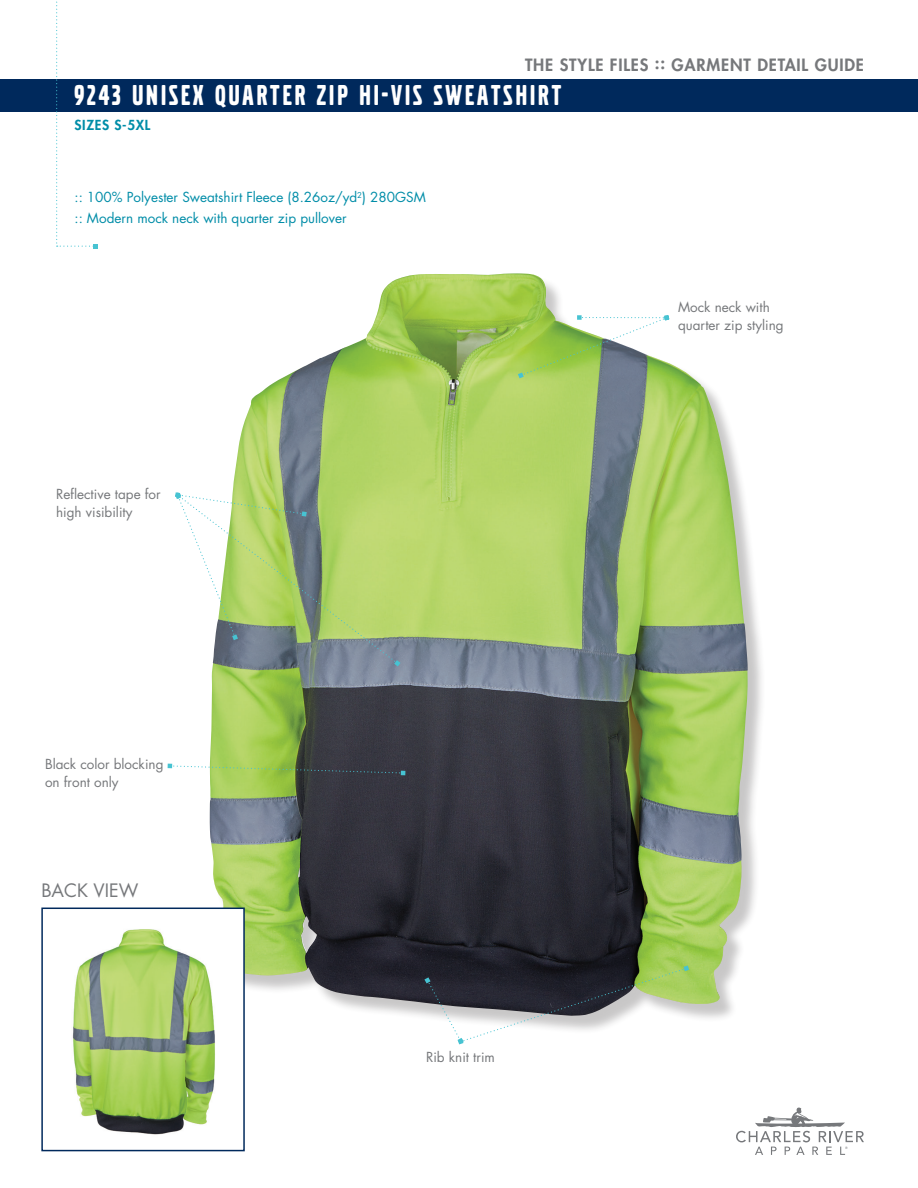
<style>
.page{position:relative;width:918px;height:1188px;background:#fff}
.page>*{position:absolute;margin:0;border:0;box-sizing:border-box;transform-origin:0 0}
.product_name{font:30px "Volvo Broad";letter-spacing:.1em;color:#fff}
.t1{font:18px "Futura Std";color:#76787b}
.product_name-2{font:800 16.5px "Futura Std";letter-spacing:.05em;color:#76787b}
.Feature_Bullet_Point{font:13.5px/18px "Futura Std";color:#76787b}
.top_bullets{font:13.5px "Futura Std";color:#008da8}
.sizes{font:800 13.5px "Futura Std";letter-spacing:.05em;color:#008da8}
</style>
<div class="page">
<div style="left:212px;top:276px;width:554px;height:758px;background:#231f20;opacity:.25"></div>
<img style="left:210px;top:274px;width:300px;height:723px">
<div style="left:0;top:79px;width:918px;height:33px;background:#00295c"></div>
<svg style="left:56px;top:1px;width:41px;height:247px"></svg>
<svg style="left:424px;top:966px;width:265px;height:78px"></svg>
<svg style="left:168px;top:764px;width:237px;height:11px"></svg>
<svg style="left:518px;top:315px;width:152px;height:63px"></svg>
<svg style="left:175px;top:492px;width:226px;height:174px"></svg>
<svg style="left:736px;top:1107px;width:128px;height:48px"></svg>
<div style="left:42px;top:908px;width:202px;height:243px;background:#fff"></div>
<img style="left:72px;top:929px;width:143px;height:206px">
<div style="left:41px;top:908px;width:204px;height:243px;border:2px solid #00295c"></div>
<p class="product_name-2" style="left:525px;top:54px;width:340px">THE STYLE FILES :: GARMENT DETAIL GUIDE</p>
<p class="product_name" style="left:75px;top:77px;width:488px">9243 UNISEX QUARTER ZIP HI-VIS SWEATSHIRT</p>
<p class="sizes" style="left:75px;top:117px;width:77px">SIZES S-5XL</p>
<p class="top_bullets" style="left:75px;top:189px;width:353px">:: 100% Polyester Sweatshirt Fleece (8.26oz/yd<sup>2</sup>) 280GSM</p>
<p class="top_bullets" style="left:75px;top:210px;width:274px">:: Modern mock neck with quarter zip pullover</p>
<p class="Feature_Bullet_Point" style="left:56px;top:486px;width:106px">Reflective tape for high visibility</p>
<p class="Feature_Bullet_Point" style="left:45px;top:755px;width:120px">Black color blocking on front only</p>
<p class="t1" style="left:41px;top:879px;width:99px">BACK VIEW</p>
<p class="Feature_Bullet_Point" style="left:426px;top:1049px;width:70px">Rib knit trim</p>
<p class="Feature_Bullet_Point" style="left:678px;top:299px;width:107px">Mock neck with quarter zip styling</p>
</div>
